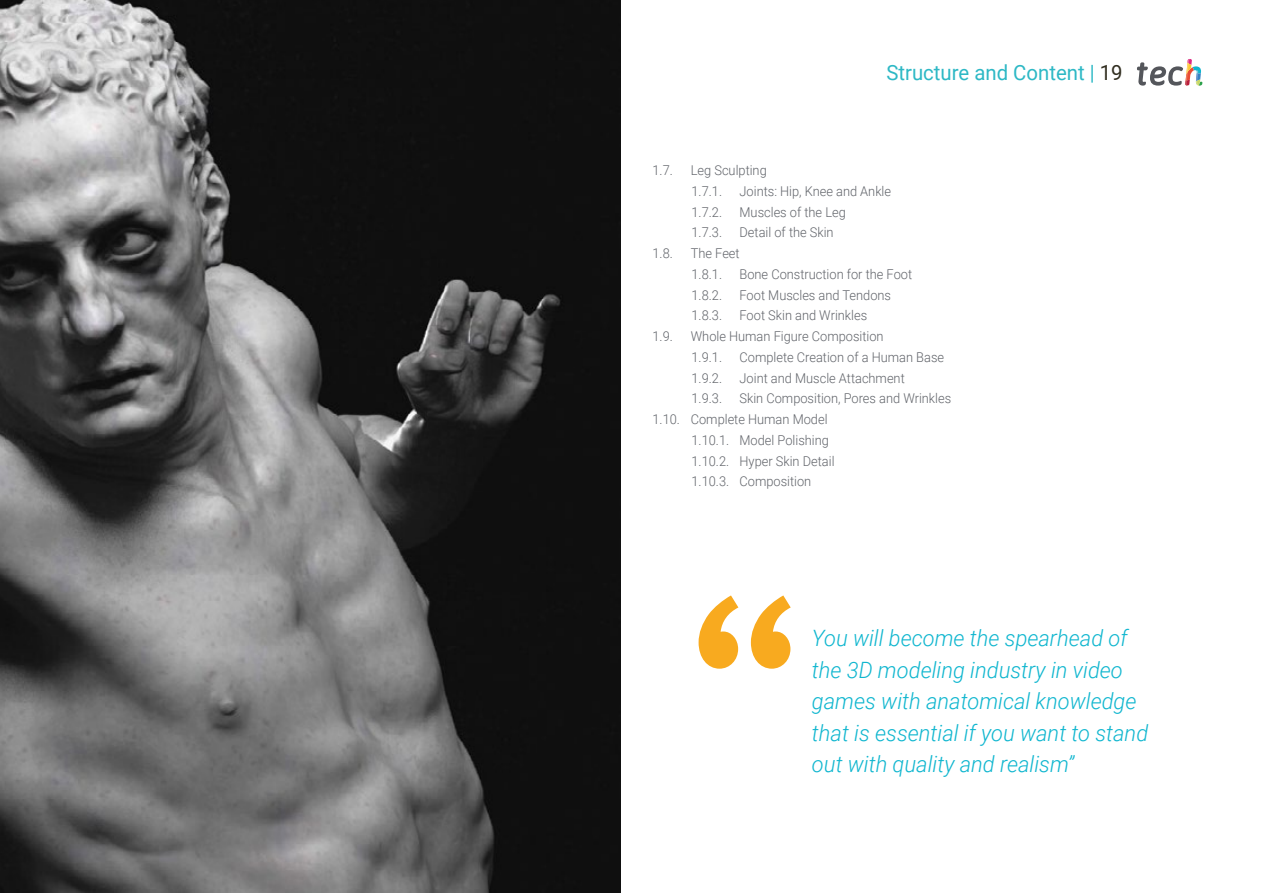
<style>
.page{position:relative;width:1263px;height:893px;background:#fff}
.page>*{position:absolute;margin:0;border:0;box-sizing:border-box;transform-origin:0 0}
.t1{font:italic 300 22.5px/31.5px "Roboto";color:#0fb6cf}
.t2{font:21px "Roboto";color:#2db8c5}
.t3{font:300 13.5px/20.7px "Roboto";color:#61646a;scale:.95 1}
.s1{color:#312e20}
</style>
<div class="page">
<svg style="left:698px;top:595px;width:93px;height:74px"></svg>
<svg style="left:1137px;top:59px;width:65px;height:27px"></svg>
<img style="left:0;top:0;width:621px;height:893px">
<h2 class="t2" style="left:886px;top:57px;width:238px">Structure and Content | <span class="s1">19</span></h2>
<p class="t3" style="left:652px;top:159px;width:23px">1.7.</p>
<p class="t3" style="left:691px;top:159px;width:81px">Leg Sculpting<br>1.7.1.</p>
<p class="t3" style="left:739px;top:180px;width:161px">Joints: Hip, Knee and Ankle</p>
<p class="t3" style="left:691px;top:201px;width:34px">1.7.2.</p>
<p class="t3" style="left:739px;top:201px;width:113px">Muscles of the Leg</p>
<p class="t3" style="left:691px;top:222px;width:34px">1.7.3.</p>
<p class="t3" style="left:739px;top:222px;width:101px">Detail of the Skin</p>
<p class="t3" style="left:652px;top:242px;width:23px">1.8.</p>
<p class="t3" style="left:691px;top:242px;width:53px">The Feet<br>1.8.1.</p>
<p class="t3" style="left:739px;top:263px;width:183px">Bone Construction for the Foot</p>
<p class="t3" style="left:691px;top:284px;width:34px">1.8.2.</p>
<p class="t3" style="left:739px;top:284px;width:161px">Foot Muscles and Tendons</p>
<p class="t3" style="left:691px;top:305px;width:34px">1.8.3.</p>
<p class="t3" style="left:739px;top:305px;width:136px">Foot Skin and Wrinkles</p>
<p class="t3" style="left:652px;top:325px;width:23px">1.9.</p>
<p class="t3" style="left:691px;top:325px;width:204px">Whole Human Figure Composition<br>1.9.1.</p>
<p class="t3" style="left:739px;top:346px;width:217px">Complete Creation of a Human Base</p>
<p class="t3" style="left:691px;top:367px;width:34px">1.9.2.</p>
<p class="t3" style="left:739px;top:367px;width:175px">Joint and Muscle Attachment</p>
<p class="t3" style="left:691px;top:388px;width:34px">1.9.3.</p>
<p class="t3" style="left:739px;top:388px;width:224px">Skin Composition, Pores and Wrinkles</p>
<p class="t3" style="left:652px;top:408px;width:186px">1.10. Complete Human Model</p>
<p class="t3" style="left:691px;top:429px;width:146px">1.10.1. Model Polishing</p>
<p class="t3" style="left:691px;top:450px;width:152px">1.10.2. Hyper Skin Detail</p>
<p class="t3" style="left:691px;top:471px;width:128px">1.10.3. Composition</p>
<h1 class="t1" style="left:812px;top:622px;width:338px">You will become the spearhead of the 3D modeling industry in video games with anatomical knowledge that is essential if you want to stand out with quality and realism”</h1>
</div>
